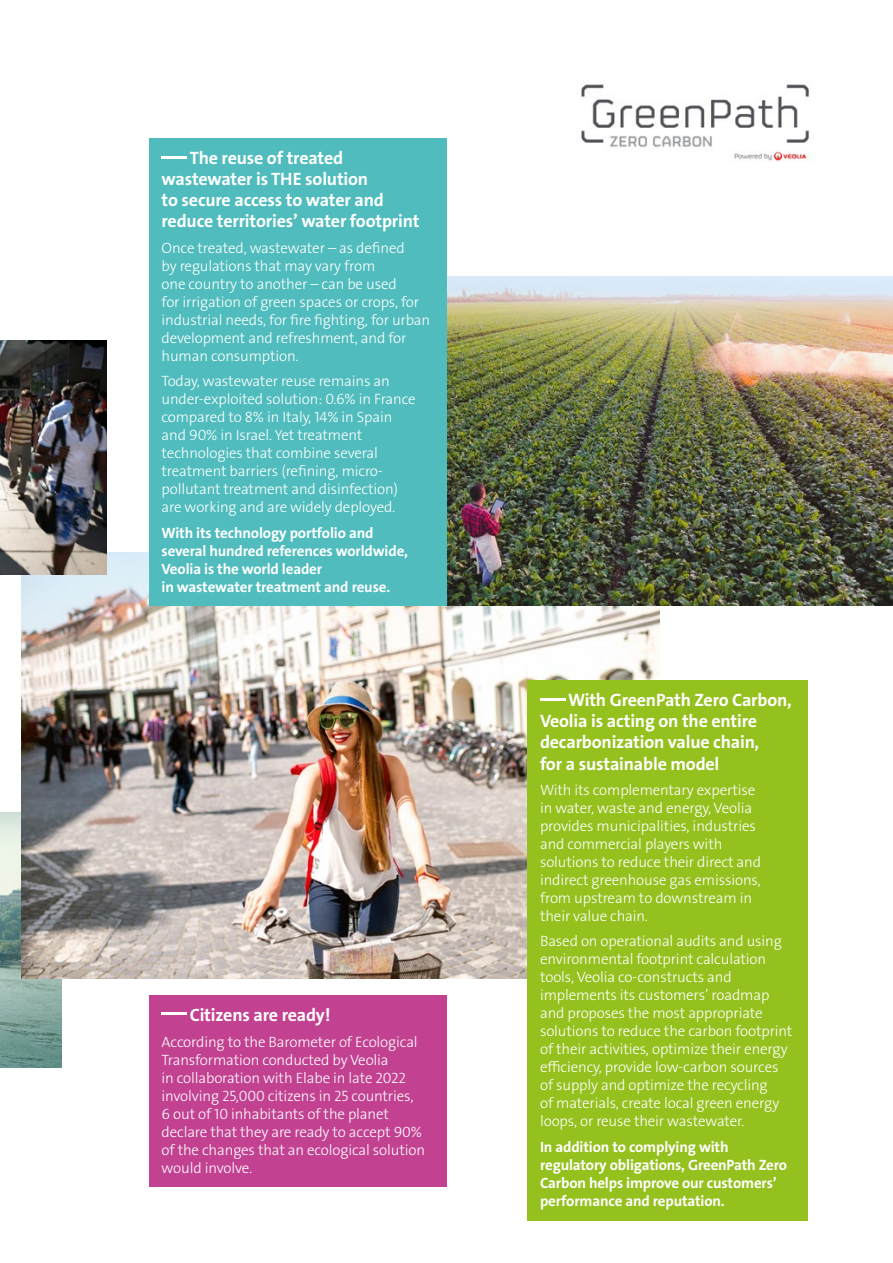
<style>
.page{position:relative;width:893px;height:1263px;background:#fff}
.page>*{position:absolute;margin:0;border:0;box-sizing:border-box;transform-origin:0 0}
.t1{font:18px/21px "The Sans Veolia W7 Bld";letter-spacing:-.01em;color:#fff}
.t2{font:15px/18px "The Sans Veolia W3 Lig";letter-spacing:-.01em;color:#fff}
.t3{font:15px/18px "The Sans Veolia W7 Bld";letter-spacing:-.01em;color:#fff}
</style>
<div class="page">
<img style="left:0;top:812px;width:61px;height:255px">
<img style="left:21px;top:553px;width:638px;height:425px">
<img style="left:0;top:438px;width:106px;height:136px">
<img style="left:446px;top:375px;width:447px;height:231px">
<img style="left:0;top:340px;width:106px;height:98px">
<img style="left:446px;top:276px;width:447px;height:99px">
<div style="left:149px;top:138px;width:297px;height:468px;background:#50bcbd"></div>
<hr style="left:162px;top:156px;width:25px;height:2px;background:#fff">
<div style="left:527px;top:680px;width:281px;height:540px;background:#95c11f"></div>
<hr style="left:540px;top:698px;width:26px;height:2px;background:#fff">
<div style="left:149px;top:995px;width:297px;height:191px;background:#c24191"></div>
<hr style="left:162px;top:1012px;width:25px;height:3px;background:#fff">
<img style="left:581px;top:84px;width:229px;height:78px">
<p class="t1" style="left:162px;top:148px;width:259px;text-indent:28px">The reuse of treated wastewater is THE solution<br>to secure access to water and reduce territories’ water footprint</p>
<p class="t2" style="left:162px;top:239px;width:270px">Once treated, wastewater – as defined<br>by regulations that may vary from<br>one country to another – can be used<br>for irrigation of green spaces or crops, for industrial needs, for fire fighting, for urban development and refreshment, and for human consumption.</p>
<p class="t2" style="left:162px;top:372px;width:256px">Today, wastewater reuse remains an under-exploited solution: 0.6% in France compared to 8% in Italy, 14% in Spain and 90% in Israel. Yet treatment technologies that combine several treatment barriers (refining, micro&shy;pollutant treatment and disinfection) are working and are widely deployed.</p>
<p class="t3" style="left:162px;top:524px;width:248px">With its technology portfolio and several hundred references worldwide, Veolia is the world leader<br>in wastewater treatment and reuse.</p>
<p class="t1" style="left:190px;top:1005px;width:142px">Citizens are ready!</p>
<p class="t2" style="left:162px;top:1032px;width:265px">According to the Barometer of Ecological Transformation conducted by Veolia<br>in collaboration with Elabe in late 2022 involving 25,000 citizens in 25 countries, 6 out of 10 inhabitants of the planet declare that they are ready to accept 90% of the changes that an ecological solution would involve.</p>
<p class="t1" style="left:540px;top:690px;width:253px;text-indent:28px">With GreenPath Zero Carbon,<br>Veolia is acting on the entire decarbonization value chain,<br>for a sustainable model</p>
<p class="t2" style="left:540px;top:781px;width:223px">With its complementary expertise in water, waste and energy, Veolia provides municipalities, industries and commercial players with solutions to reduce their direct and indirect greenhouse gas emissions, from upstream to downstream in their value chain.</p>
<p class="t2" style="left:540px;top:932px;width:254px">Based on operational audits and using environmental footprint calculation tools, Veolia co-constructs and implements its customers’ roadmap and proposes the most appropriate solutions to reduce the carbon footprint of their activities, optimize their energy efficiency, provide low-carbon sources of supply and optimize the recycling<br>of materials, create local green energy loops, or reuse their wastewater.</p>
<p class="t3" style="left:540px;top:1138px;width:249px">In addition to complying with regulatory obligations, GreenPath Zero Carbon helps improve our customers’ performance and reputation.</p>
</div>
